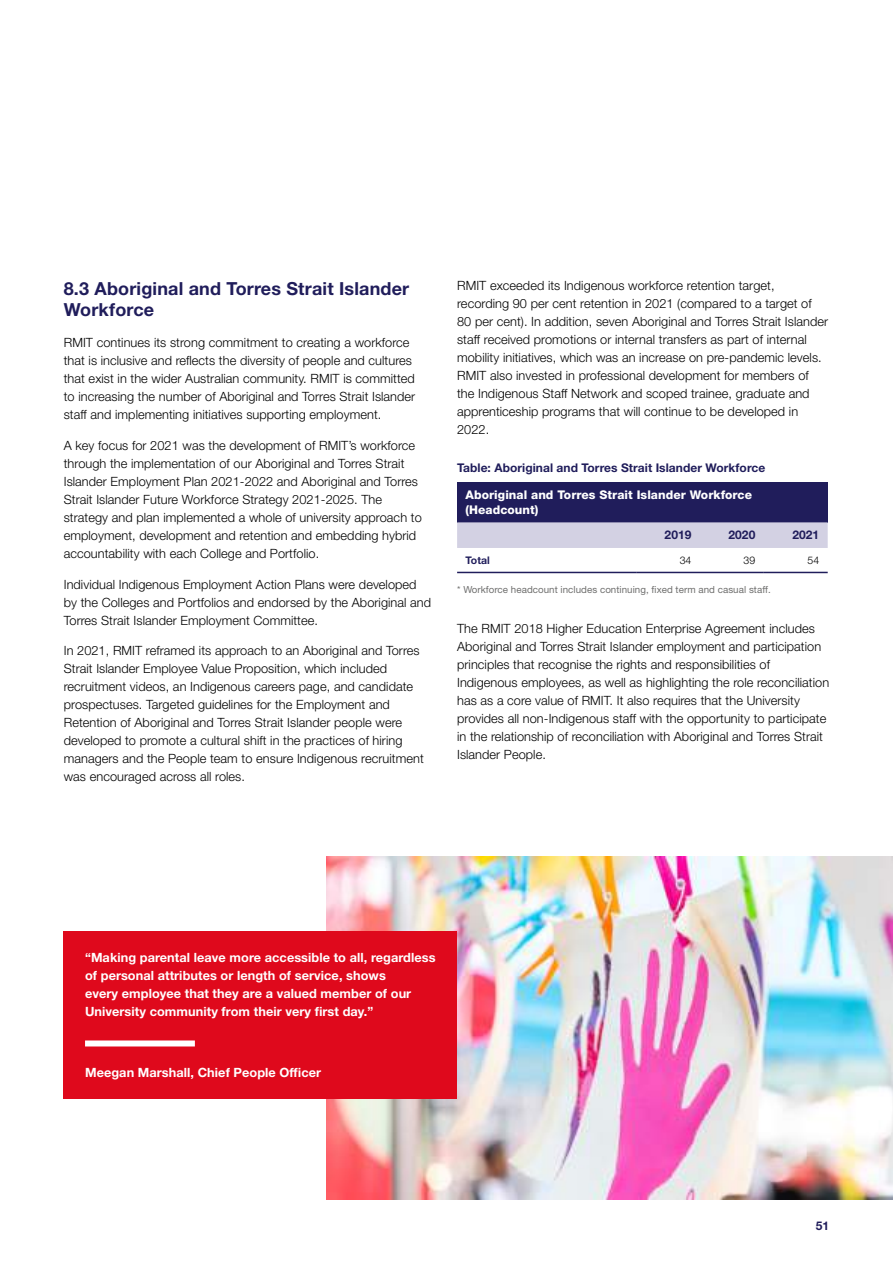
<style>
.page{position:relative;width:893px;height:1263px;background:#fff}
.page>*{position:absolute;margin:0;border:0;box-sizing:border-box;transform-origin:0 0}
.t1{font:700 18px/21.6px "Helvetica Neue LT";letter-spacing:.01em;color:#201d5b}
.t2{font:300 12.75px/18px "Helvetica Neue LT Std";letter-spacing:.005em;color:#000}
.t3{font:700 12.75px/18px "Helvetica Neue LT Std";letter-spacing:.005em;color:#fff}
.t4{font:700 12px "Helvetica Neue LT Std";letter-spacing:.005em;color:#201d5b}
.t5{font:800 12px/15px "Helvetica Neue LT Std";letter-spacing:.005em;color:#fff}
.t6{font:700 12px "Helvetica Neue LT";color:#201d5b}
.t7{font:300 10.5px "Helvetica Neue LT Std";color:#000}
.t8{font:700 10.5px "Helvetica Neue LT Std";letter-spacing:.005em;color:#201d5b}
.t9{font:9.75px "Helvetica Neue LT Std";letter-spacing:.005em;color:#6f6f6e}
</style>
<div class="page">
<div style="left:457px;top:482px;width:371px;height:40px;background:#201d5b"></div>
<div style="left:457px;top:522px;width:371px;height:26px;background:#d3d1e3"></div>
<hr style="left:457px;top:572px;width:179px;height:1px;background:#201d5b">
<hr style="left:636px;top:572px;width:64px;height:1px;background:#201d5b">
<hr style="left:700px;top:572px;width:64px;height:1px;background:#201d5b">
<hr style="left:764px;top:572px;width:64px;height:1px;background:#201d5b">
<img style="left:326px;top:856px;width:567px;height:343px">
<div style="left:64px;top:931px;width:393px;height:167px;background:#df091c"></div>
<div style="left:85px;top:1040px;width:110px;height:6px;background:#fff"></div>
<h1 class="t1" style="left:64px;top:277px;width:347px">8.3 Aboriginal and Torres Strait Islander<br>Workforce</h1>
<p class="t2" style="left:64px;top:333px;width:353px">RMIT continues its strong commitment to creating a workforce that is inclusive and reflects the diversity of people and cultures that exist in the wider Australian community. RMIT is committed to increasing the number of Aboriginal and Torres Strait Islander staff and implementing initiatives supporting employment.</p>
<p class="t2" style="left:64px;top:436px;width:359px">A key focus for 2021 was the development of RMIT’s workforce through the implementation of our Aboriginal and Torres Strait Islander Employment Plan 2021-2022 and Aboriginal and Torres Strait Islander Future Workforce Strategy 2021-2025. The strategy and plan implemented a whole of university approach to employment, development and retention and embedding hybrid accountability with each College and Portfolio.</p>
<p class="t2" style="left:64px;top:575px;width:369px">Individual Indigenous Employment Action Plans were developed by the Colleges and Portfolios and endorsed by the Aboriginal and<br>Torres Strait Islander Employment Committee.</p>
<p class="t2" style="left:64px;top:642px;width:361px">In 2021, RMIT reframed its approach to an Aboriginal and Torres Strait Islander Employee Value Proposition, which included recruitment videos, an Indigenous careers page, and candidate prospectuses. Targeted guidelines for the Employment and Retention of Aboriginal and Torres Strait Islander people were developed to promote a cultural shift in the practices of hiring managers and the People team to ensure Indigenous recruitment was encouraged across all roles.</p>
<p class="t2" style="left:457px;top:276px;width:372px">RMIT exceeded its Indigenous workforce retention target, recording 90 per cent retention in 2021 (compared to a target of 80 per cent). In addition, seven Aboriginal and Torres Strait Islander staff received promotions or internal transfers as part of internal mobility initiatives, which was an increase on pre-pandemic levels.<br>RMIT also invested in professional development for members of the Indigenous Staff Network and scoped trainee, graduate and apprenticeship programs that will continue to be developed in 2022.</p>
<p class="t4" style="left:457px;top:460px;width:310px">Table: Aboriginal and Torres Strait Islander Workforce</p>
<p class="t5" style="left:466px;top:487px;width:288px">Aboriginal and Torres Strait Islander Workforce (Headcount)</p>
<p class="t4" style="left:665px;top:528px;width:28px">2019</p>
<p class="t4" style="left:728px;top:528px;width:28px">2020</p>
<p class="t4" style="left:792px;top:528px;width:28px">2021</p>
<p class="t8" style="left:466px;top:554px;width:26px">Total</p>
<p class="t7" style="left:680px;top:554px;width:13px">34</p>
<p class="t7" style="left:744px;top:554px;width:13px">39</p>
<p class="t7" style="left:807px;top:554px;width:13px">54</p>
<p class="t9" style="left:457px;top:584px;width:315px">* Workforce headcount includes continuing, fixed term and casual staff.</p>
<p class="t2" style="left:457px;top:619px;width:374px">The RMIT 2018 Higher Education Enterprise Agreement includes Aboriginal and Torres Strait Islander employment and participation principles that recognise the rights and responsibilities of Indigenous employees, as well as highlighting the role reconciliation has as a core value of RMIT. It also requires that the University provides all non-Indigenous staff with the opportunity to participate in the relationship of reconciliation with Aboriginal and Torres Strait Islander People.</p>
<p class="t3" style="left:85px;top:948px;width:352px">“Making parental leave more accessible to all, regardless of personal attributes or length of service, shows<br>every employee that they are a valued member of our University community from their very first day.”</p>
<p class="t3" style="left:85px;top:1063px;width:238px">Meegan Marshall, Chief People Officer</p>
<p class="t6" style="left:816px;top:1218px;width:15px">51</p>
</div>
